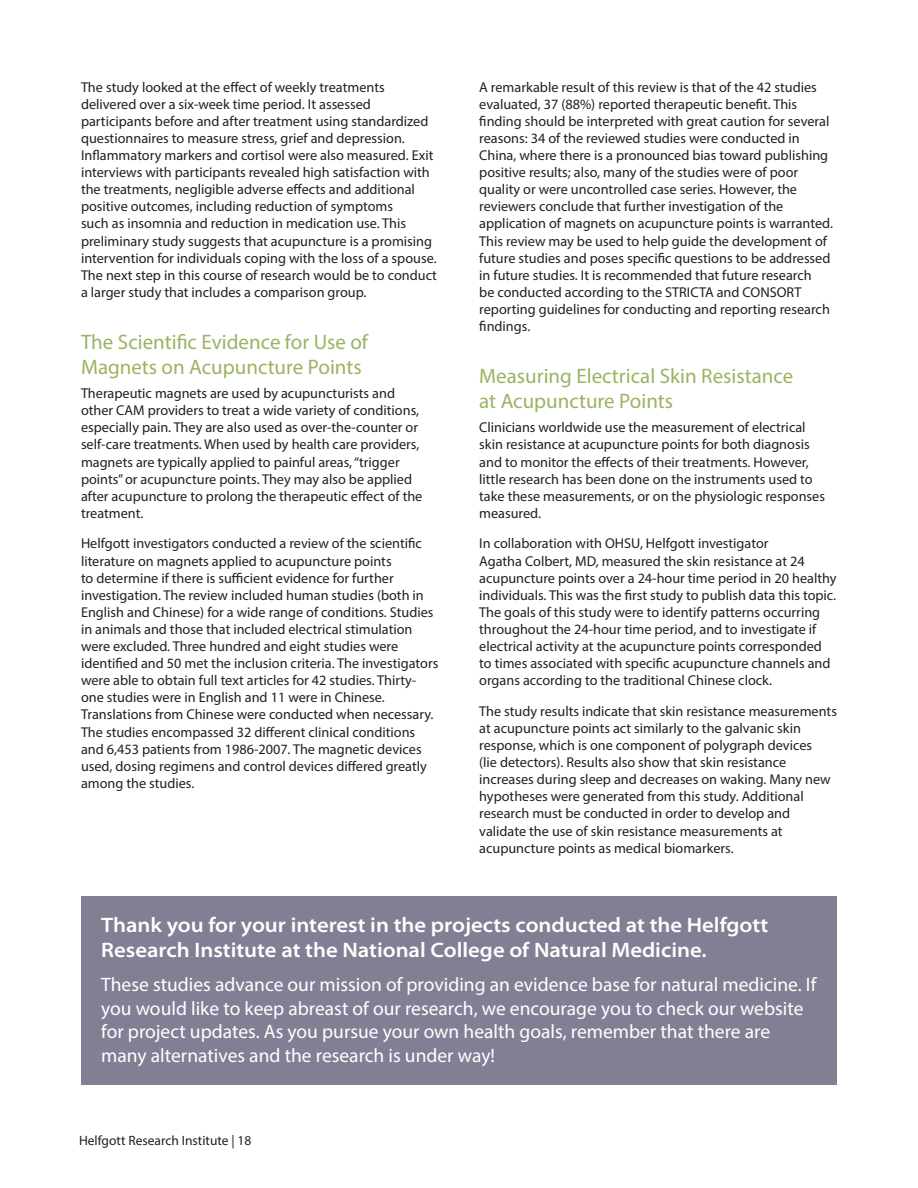
<style>
.page{position:relative;width:918px;height:1188px;background:#fff}
.page>*{position:absolute;margin:0;border:0;box-sizing:border-box;transform-origin:0 0}
.t1{font:600 semi-expanded 21px/25.2px "Myriad Pro";color:#fff}
.t2{font:21px/25.2px "Myriad Pro";color:#9ab462}
.t3{font:19.5px/23.4px "Myriad Pro";color:#fff}
.t4{font:14.25px/17.1px "Myriad Pro";color:#231f20}
.t5{font:13.5px "Myriad Pro";color:#231f20}
</style>
<div class="page">
<div style="left:81px;top:896px;width:756px;height:189px;background:#827f94"></div>
<p class="t4" style="left:81px;top:78px;width:357px">The study looked at the effect of weekly treatments delivered over a six-week time period. It assessed participants before and after treatment using standardized questionnaires to measure stress, grief and depression.<br>Inflammatory markers and cortisol were also measured. Exit interviews with participants revealed high satisfaction with the treatments, negligible adverse effects and additional positive outcomes, including reduction of symptoms<br>such as insomnia and reduction in medication use. This preliminary study suggests that acupuncture is a promising intervention for individuals coping with the loss of a spouse.<br>The next step in this course of research would be to conduct a larger study that includes a comparison group.</p>
<h1 class="t2" style="left:81px;top:329px;width:289px">The Scientific Evidence for Use of<br>Magnets on Acupuncture Points</h1>
<p class="t4" style="left:81px;top:385px;width:343px">Therapeutic magnets are used by acupuncturists and other CAM providers to treat a wide variety of conditions, especially pain. They are also used as over-the-counter or self-care treatments. When used by health care providers, magnets are typically applied to painful areas, “trigger points” or acupuncture points. They may also be applied after acupuncture to prolong the therapeutic effect of the treatment.</p>
<p class="t4" style="left:81px;top:535px;width:359px">Helfgott investigators conducted a review of the scientific literature on magnets applied to acupuncture points<br>to determine if there is sufficient evidence for further investigation. The review included human studies (both in English and Chinese) for a wide range of conditions. Studies in animals and those that included electrical stimulation were excluded. Three hundred and eight studies were identified and 50 met the inclusion criteria. The investigators were able to obtain full text articles for 42 studies. Thirty&shy;one studies were in English and 11 were in Chinese.<br>Translations from Chinese were conducted when necessary.<br>The studies encompassed 32 different clinical conditions and 6,453 patients from 1986-2007. The magnetic devices used, dosing regimens and control devices differed greatly among the studies.</p>
<p class="t4" style="left:479px;top:78px;width:355px">A remarkable result of this review is that of the 42 studies evaluated, 37 (88%) reported therapeutic benefit. This finding should be interpreted with great caution for several reasons: 34 of the reviewed studies were conducted in China, where there is a pronounced bias toward publishing positive results; also, many of the studies were of poor quality or were uncontrolled case series. However, the reviewers conclude that further investigation of the application of magnets on acupuncture points is warranted.<br>This review may be used to help guide the development of future studies and poses specific questions to be addressed in future studies. It is recommended that future research<br>be conducted according to the STRICTA and CONSORT reporting guidelines for conducting and reporting research findings.</p>
<h1 class="t2" style="left:479px;top:363px;width:316px">Measuring Electrical Skin Resistance at Acupuncture Points</h1>
<p class="t4" style="left:479px;top:419px;width:347px">Clinicians worldwide use the measurement of electrical skin resistance at acupuncture points for both diagnosis and to monitor the effects of their treatments. However, little research has been done on the instruments used to take these measurements, or on the physiologic responses measured.</p>
<p class="t4" style="left:479px;top:535px;width:359px">In collaboration with OHSU, Helfgott investigator<br>Agatha Colbert, MD, measured the skin resistance at 24 acupuncture points over a 24-hour time period in 20 healthy individuals. This was the first study to publish data this topic.<br>The goals of this study were to identify patterns occurring throughout the 24-hour time period, and to investigate if electrical activity at the acupuncture points corresponded to times associated with specific acupuncture channels and organs according to the traditional Chinese clock.</p>
<p class="t4" style="left:479px;top:702px;width:359px">The study results indicate that skin resistance measurements at acupuncture points act similarly to the galvanic skin response, which is one component of polygraph devices<br>(lie detectors). Results also show that skin resistance increases during sleep and decreases on waking. Many new hypotheses were generated from this study. Additional research must be conducted in order to develop and validate the use of skin resistance measurements at acupuncture points as medical biomarkers.</p>
<h1 class="t1" style="left:101px;top:912px;width:668px">Thank you for your interest in the projects conducted at the Helfgott<br>Research Institute at the National College of Natural Medicine.</h1>
<p class="t3" style="left:101px;top:973px;width:717px">These studies advance our mission of providing an evidence base for natural medicine. If you would like to keep abreast of our research, we encourage you to check our website for project updates. As you pursue your own health goals, remember that there are many alternatives and the research is under way!</p>
<p class="t5" style="left:79px;top:1132px;width:174px">Helfgott Research Institute | 18</p>
</div>
